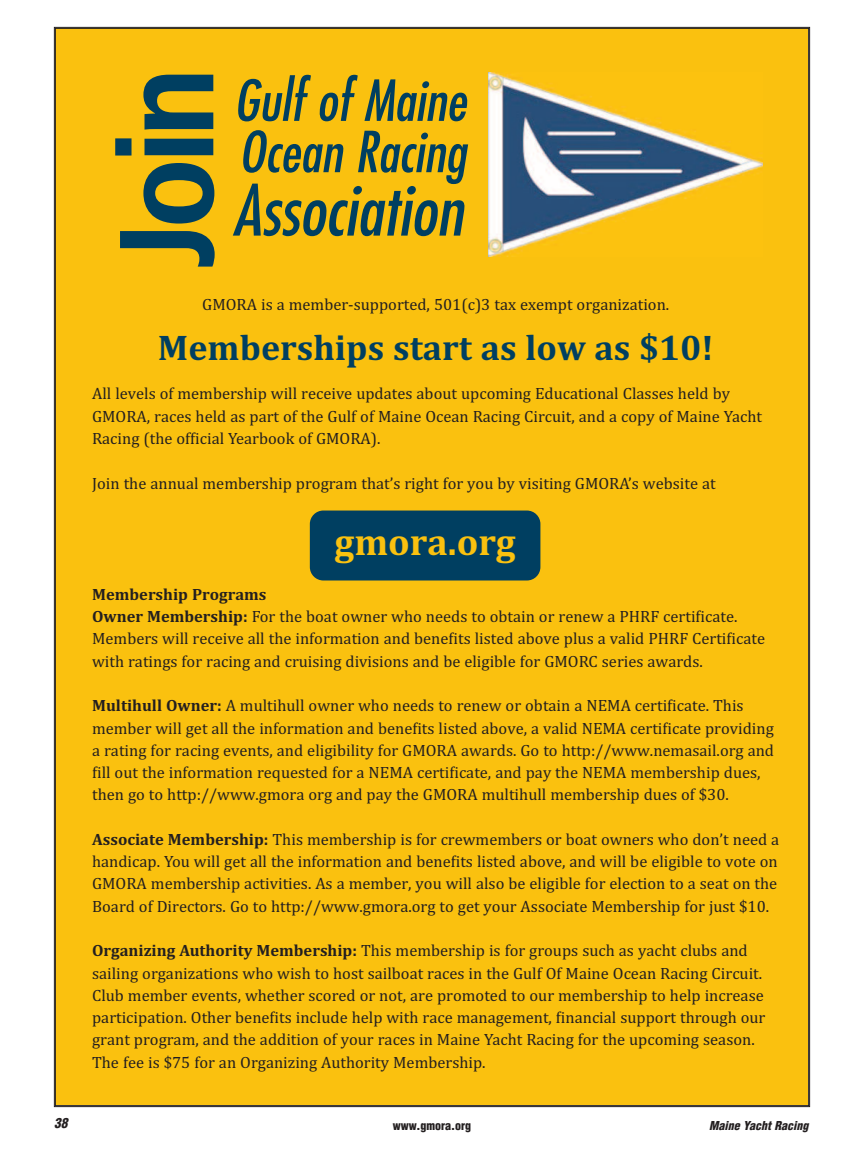
<style>
.page{position:relative;width:864px;height:1161px;background:#fff}
.page>*{position:absolute;margin:0;border:0;box-sizing:border-box;transform-origin:0 0}
.t1{font:700 condensed 133.65px "Frutiger";color:#003f61}
.t2{font:italic condensed 69px "Futura";color:#003f61}
.t3{font:italic condensed 55.05px/51.3px "Futura";color:#003f61}
.t4{font:700 38.1px "Cambria";color:#fac10f}
.t5{font:700 36.15px "Cambria";color:#003f61}
.t6{font:16.5px/22.2px "Cambria";color:#231f20}
.t7{font:italic 900 condensed 13.5px "Helvetica";color:#231f20}
.t8{font:italic 900 condensed 12px "Helvetica";color:#231f20}
.t9{font:900 condensed 12px "Helvetica";color:#231f20}
.s1{font-weight:700}
</style>
<div class="page">
<div style="left:56px;top:28px;width:752px;height:1077px;background:#fac10f"></div>
<img style="left:488px;top:73px;width:275px;height:183px">
<div style="left:310px;top:511px;width:230px;height:69px;background:#003f61;border-radius:14px"></div>
<h1 class="t1" style="left:113px;top:269px;width:204px;rotate:-90deg">Join</h1>
<h3 class="t3" style="left:234px;top:78px;width:234px">Gulf of Maine<br>Ocean Racing</h3>
<h2 class="t2" style="left:233px;top:178px;width:232px">Association</h2>
<p class="t6" style="left:202px;top:294px;width:468px">GMORA is a member-supported, 501(c)3 tax exempt organization.</p>
<h3 class="t5" style="left:158px;top:326px;width:557px">Memberships start as low as $10!</h3>
<p class="t6" style="left:92px;top:383px;width:672px">All levels of membership will receive updates about upcoming Educational Classes held by<br>GMORA, races held as part of the Gulf of Maine Ocean Racing Circuit, and a copy of Maine Yacht<br>Racing (the official Yearbook of GMORA).</p>
<p class="t6" style="left:92px;top:472px;width:625px">Join the annual membership program that’s right for you by visiting GMORA’s website at</p>
<h3 class="t4" style="left:335px;top:520px;width:183px">gmora.org</h3>
<p class="t6" style="left:92px;top:583px;width:675px"><span class="s1">Membership Programs<br>Owner Membership:</span> For the boat owner who needs to obtain or renew a PHRF certificate.<br>Members will receive all the information and benefits listed above plus a valid PHRF Certificate with ratings for racing and cruising divisions and be eligible for GMORC series awards.</p>
<p class="t6" style="left:92px;top:694px;width:684px"><span class="s1">Multihull Owner:</span> A multihull owner who needs to renew or obtain a NEMA certificate. This member will get all the information and benefits listed above, a valid NEMA certificate providing a rating for racing events, and eligibility for GMORA awards. Go to http://www.nemasail.org and fill out the information requested for a NEMA certificate, and pay the NEMA membership dues, then go to http://www.gmora org and pay the GMORA multihull membership dues of $30.</p>
<p class="t6" style="left:92px;top:828px;width:689px;text-align:justify"><span class="s1">Associate Membership:</span> This membership is for crewmembers or boat owners who don’t need a handicap. You will get all the information and benefits listed above, and will be eligible to vote on GMORA membership activities. As a member, you will also be eligible for election to a seat on the Board of Directors. Go to http://www.gmora.org to get your Associate Membership for just $10.</p>
<p class="t6" style="left:92px;top:939px;width:675px"><span class="s1">Organizing Authority Membership:</span> This membership is for groups such as yacht clubs and sailing organizations who wish to host sailboat races in the Gulf Of Maine Ocean Racing Circuit.<br>Club member events, whether scored or not, are promoted to our membership to help increase participation. Other benefits include help with race management, financial support through our grant program, and the addition of your races in Maine Yacht Racing for the upcoming season.<br>The fee is $75 for an Organizing Authority Membership.</p>
<p class="t7" style="left:54px;top:1116px;width:15px">38</p>
<p class="t9" style="left:393px;top:1119px;width:80px">www.gmora.org</p>
<p class="t8" style="left:709px;top:1119px;width:101px">Maine Yacht Racing</p>
</div>
